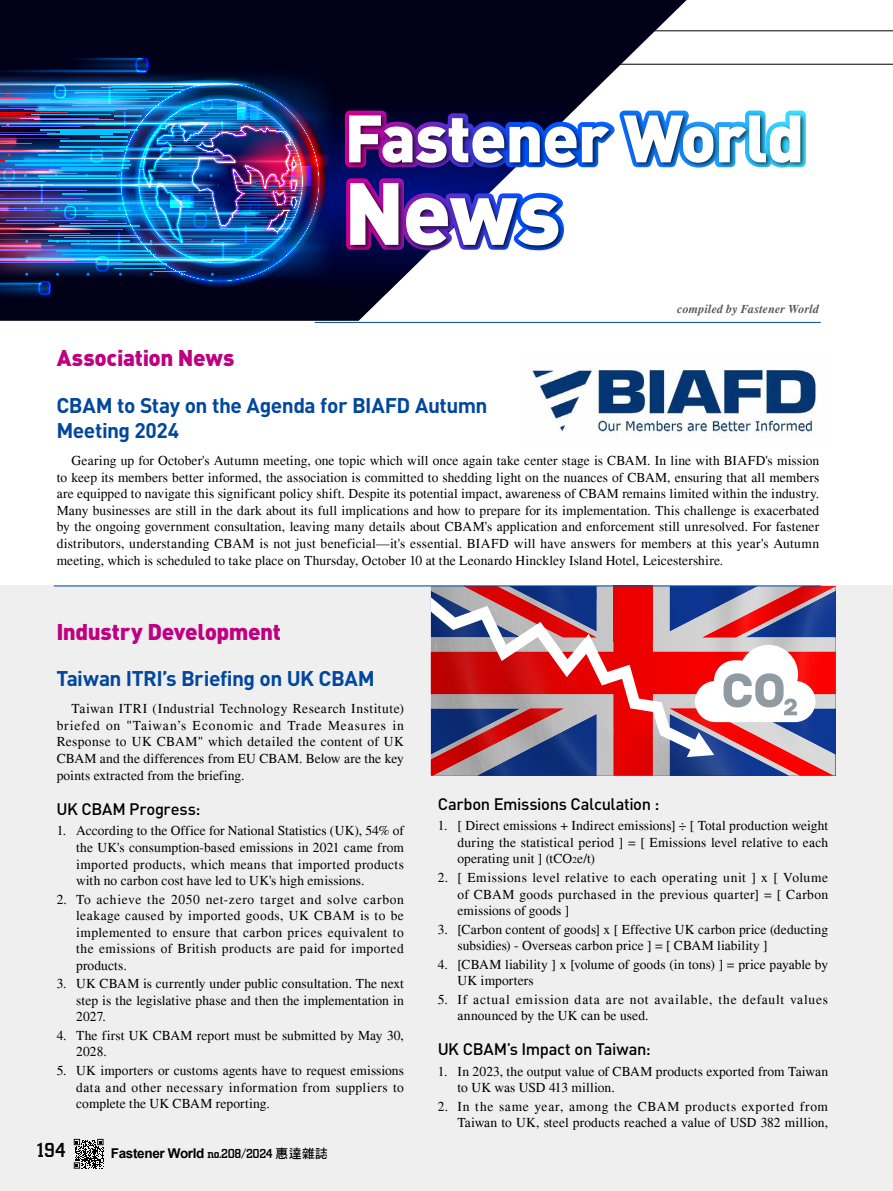
<style>
.page{position:relative;width:893px;height:1191px;background:#fff}
.page>*{position:absolute;margin:0;border:0;box-sizing:border-box;transform-origin:0 0}
.t1{font:900 86.7px "DIN";color:#fff}
.t2{font:900 65.85px "DIN";letter-spacing:-.02em;color:#fff}
.t3{font:900 22.5px "DIN Pro";letter-spacing:-.015em;color:#be0081}
.t4{font:700 21px/25.5px "DIN Pro";letter-spacing:-.025em;color:#00479d}
.t5{font:500 21px "City D";color:#000}
.t6{font:500 16.5px "DIN Pro";letter-spacing:-.02em;color:#000}
.t7{font:13.5px/16.5px "Times";letter-spacing:.01em;color:#000;text-align:justify}
.t8{font:13.5px/16.5px "Times";letter-spacing:.05em;color:#000}
.t9{font:700 13.5px "Arial";letter-spacing:-.025em;color:#000}
.t10{font:italic 700 12px "Times";letter-spacing:.01em;color:#595757}
.s1{font-family:"City D";font-weight:500}
.s2{font-family:"DF Hei Std W7";font-weight:400;font-size:12.75px}
.s3{font-size:9px}
</style>
<div class="page">
<div style="left:0;top:585px;width:893px;height:606px;background:#efefef"></div>
<hr style="left:0;top:64px;width:893px;height:1px;background:#000">
<hr style="left:0;top:31px;width:893px;height:1px;background:#000">
<svg style="left:74px;top:1138px;width:30px;height:30px"></svg>
<svg style="left:431px;top:586px;width:404px;height:189px;background:#ab6a7c"></svg>
<svg style="left:0;top:0;width:687px;height:321px;fill:#000018"></svg>
<svg style="left:335px;top:98px;width:352px;height:196px"></svg>
<img style="left:0;top:57px;width:335px;height:241px">
<img style="left:341px;top:102px;width:465px;height:168px">
<img style="left:532px;top:368px;width:285px;height:70px">
<hr style="left:315px;top:322px;width:506px;height:1px;background:#00479d">
<hr style="left:54px;top:585px;width:767px;height:1px;background:#00479d">
<h2 class="t2" style="left:344px;top:94px;width:462px">Fastener World</h2>
<h1 class="t1" style="left:344px;top:155px;width:218px">News</h1>
<p class="t10" style="left:677px;top:302px;width:143px">compiled by Fastener World</p>
<h3 class="t3" style="left:57px;top:343px;width:179px">Association News</h3>
<h3 class="t4" style="left:56px;top:391px;width:433px">CBAM to Stay on the Agenda for BIAFD Autumn<br>Meeting 2024</h3>
<p class="t7" style="left:57px;top:452px;width:764px;text-indent:15px">Gearing up for October's Autumn meeting, one topic which will once again take center stage is CBAM. In line with BIAFD's mission to keep its members better informed, the association is committed to shedding light on the nuances of CBAM, ensuring that all members are equipped to navigate this significant policy shift. Despite its potential impact, awareness of CBAM remains limited within the industry.<br>Many businesses are still in the dark about its full implications and how to prepare for its implementation. This challenge is exacerbated by the ongoing government consultation, leaving many details about CBAM's application and enforcement still unresolved. For fastener distributors, understanding CBAM is not just beneficial—it's essential. BIAFD will have answers for members at this year's Autumn meeting, which is scheduled to take place on Thursday, October 10 at the Leonardo Hinckley Island Hotel, Leicestershire.</p>
<h3 class="t3" style="left:56px;top:616px;width:226px">Industry Development</h3>
<h3 class="t4" style="left:57px;top:665px;width:320px">Taiwan ITRI’s Briefing on UK CBAM</h3>
<p class="t7" style="left:57px;top:700px;width:349px;text-indent:15px">Taiwan ITRI (Industrial Technology Research Institute) briefed on "Taiwan’s Economic and Trade Measures in Response to UK CBAM" which detailed the content of UK CBAM and the differences from EU CBAM. Below are the key points extracted from the briefing.</p>
<p class="t6" style="left:56px;top:797px;width:145px">UK CBAM Progress:</p>
<p class="t7" style="left:76px;top:822px;width:329px;text-indent:-19px">1. According to the Office for National Statistics (UK), 54% of the UK's consumption-based emissions in 2021 came from imported products, which means that imported products with no carbon cost have led to UK's high emissions.</p>
<p class="t7" style="left:76px;top:890px;width:329px;text-indent:-19px">2. To achieve the 2050 net-zero target and solve carbon leakage caused by imported goods, UK CBAM is to be implemented to ensure that carbon prices equivalent to the emissions of British products are paid for imported products.</p>
<p class="t7" style="left:76px;top:975px;width:329px;text-indent:-19px">3. UK CBAM is currently under public consultation. The next step is the legislative phase and then the implementation in 2027.</p>
<p class="t7" style="left:76px;top:1027px;width:329px;text-indent:-19px">4. The first UK CBAM report must be submitted by May 30,<br>2028.</p>
<p class="t7" style="left:76px;top:1062px;width:329px;text-indent:-19px">5. UK importers or customs agents have to request emissions data and other necessary information from suppliers to complete the UK CBAM reporting.</p>
<h3 class="t5" style="left:37px;top:1138px;width:30px">194</h3>
<p class="t9" style="left:111px;top:1144px;width:219px">Fastener World <span class="s1">no.208/2024</span> <span class="s2">惠達雜誌</span></p>
<p class="t6" style="left:438px;top:792px;width:223px">Carbon Emissions Calculation :</p>
<p class="t7" style="left:457px;top:817px;width:372px;text-indent:-19px">1. [ Direct emissions + Indirect emissions] ÷ [ Total production weight during the statistical period ] = [ Emissions level relative to each operating unit ] (tCO<span class="s3">2</span>e/t)</p>
<p class="t7" style="left:457px;top:869px;width:372px;text-indent:-19px">2. [ Emissions level relative to each operating unit ] x [ Volume of CBAM goods purchased in the previous quarter] = [ Carbon emissions of goods ]</p>
<p class="t7" style="left:457px;top:920px;width:372px;text-indent:-19px">3. [Carbon content of goods] x [ Effective UK carbon price (deducting subsidies) - Overseas carbon price ] = [ CBAM liability ]</p>
<p class="t7" style="left:457px;top:956px;width:372px;text-indent:-19px">4. [CBAM liability ] x [volume of goods (in tons) ] = price payable by<br>UK importers</p>
<p class="t8" style="left:457px;top:991px;width:372px;text-indent:-19px">5. If actual emission data are not available, the default values announced by the UK can be used.</p>
<p class="t6" style="left:438px;top:1037px;width:215px">UK CBAM’s Impact on Taiwan:</p>
<p class="t7" style="left:457px;top:1062px;width:372px;text-indent:-19px">1. In 2023, the output value of CBAM products exported from Taiwan to UK was USD 413 million.</p>
<p class="t7" style="left:438px;top:1097px;width:392px;text-align:right">2. In the same year, among the CBAM products exported from<br>Taiwan to UK, steel products reached a value of USD 382 million,</p>
</div>
